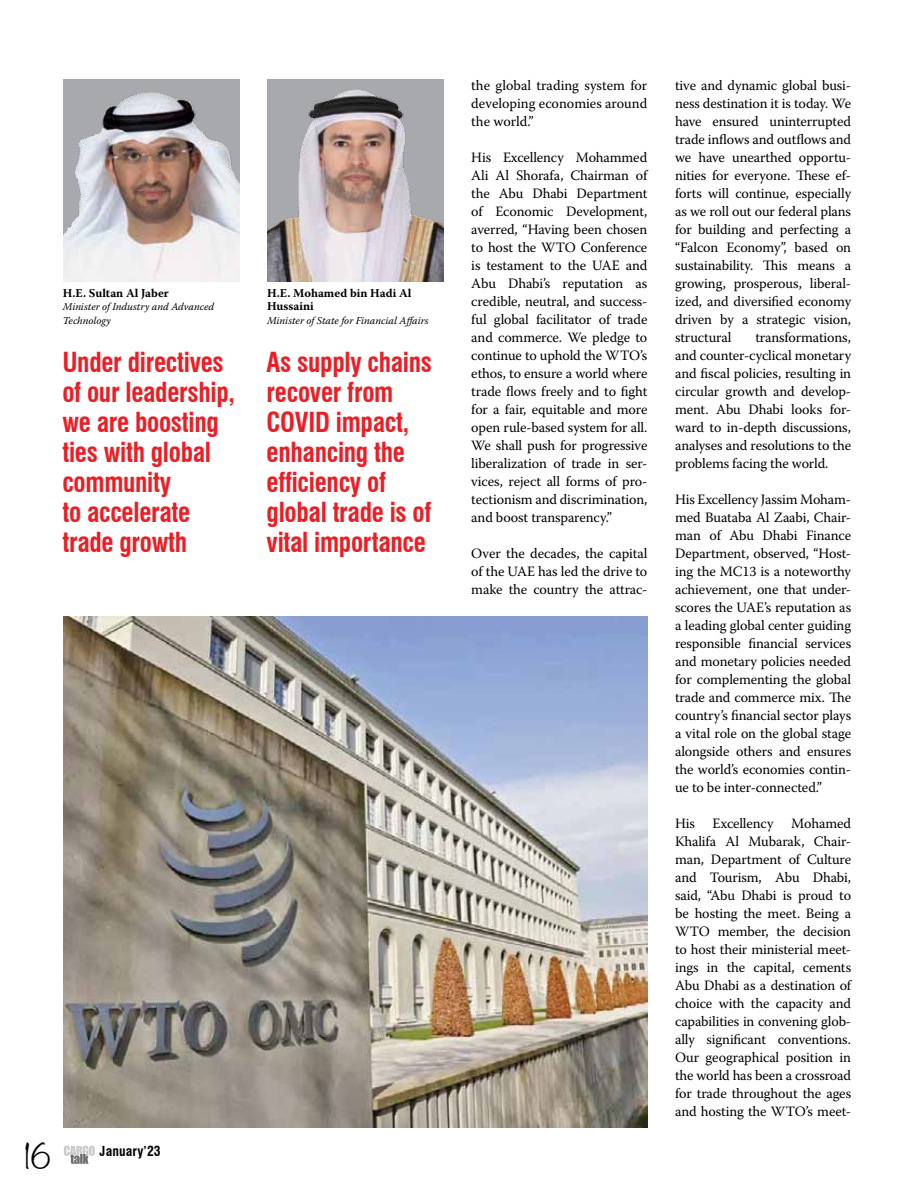
<style>
.page{position:relative;width:915px;height:1191px;background:#fff}
.page>*{position:absolute;margin:0;border:0;box-sizing:border-box;transform-origin:0 0}
.t1{font:300 30px "Noteworthy";color:#000}
.t2{font:700 condensed 27px/30px "Swiss 721 BT";letter-spacing:-.01em;color:#ed1d24;scale:.94 1}
.t3{font:14.25px/18px "Warnock Pro";letter-spacing:-.01em;color:#000;text-align:justify}
.t4{font:700 condensed 13.5px "Swiss 721 BT";letter-spacing:.01em;color:#000}
.t5{font:700 12px/13.5px "Warnock Pro";color:#000}
.t6{font:italic 10.5px/13.5px "Warnock Pro";color:#000}
</style>
<div class="page">
<svg style="left:64px;top:1145px;width:31px;height:19px"></svg>
<img style="left:63px;top:80px;width:176px;height:202px">
<img style="left:267px;top:80px;width:176px;height:202px">
<img style="left:63px;top:617px;width:584px;height:510px">
<p class="t5" style="left:63px;top:286px;width:107px">H.E. Sultan Al Jaber</p>
<p class="t6" style="left:63px;top:300px;width:153px">Minister of Industry and Advanced<br>Technology</p>
<p class="t5" style="left:267px;top:286px;width:146px">H.E. Mohamed bin Hadi Al<br>Hussaini</p>
<p class="t6" style="left:267px;top:313px;width:163px">Minister of State for Financial Affairs</p>
<h2 class="t2" style="left:62px;top:347px;width:185px">Under directives of our leadership, we are boosting ties with global community<br>to accelerate trade growth</h2>
<h2 class="t2" style="left:266px;top:347px;width:177px">As supply chains recover from<br>COVID impact, enhancing the efficiency of global trade is of vital importance</h2>
<h1 class="t1" style="left:24px;top:1130px;width:28px">16</h1>
<p class="t4" style="left:99px;top:1142px;width:63px">January’23</p>
<p class="t3" style="left:471px;top:76px;width:177px">the global trading system for developing economies around the world.”</p>
<p class="t3" style="left:471px;top:148px;width:177px">His Excellency Mohammed Ali Al Shorafa, Chairman of the Abu Dhabi Department of Economic Development, averred, “Having been chosen to host the WTO Conference is testament to the UAE and Abu Dhabi’s reputation as credible, neutral, and success&shy;ful global facilitator of trade and commerce. We pledge to continue to uphold the WTO’s ethos, to ensure a world where trade flows freely and to fight for a fair, equitable and more open rule-based system for all.<br>We shall push for progressive liberalization of trade in ser&shy;vices, reject all forms of pro&shy;tectionism and discrimination, and boost transparency.”</p>
<p class="t3" style="left:471px;top:544px;width:177px">Over the decades, the capital of the UAE has led the drive to make the country the attrac-</p>
<p class="t3" style="left:674px;top:76px;width:177px">tive and dynamic global busi&shy;ness destination it is today. We have ensured uninterrupted trade inflows and outflows and we have unearthed opportu&shy;nities for everyone. These ef&shy;forts will continue, especially as we roll out our federal plans for building and perfecting a “Falcon Economy”, based on sustainability. This means a growing, prosperous, liberal&shy;ized, and diversified economy driven by a strategic vision, structural</p>
<p class="t3" style="left:674px;top:328px;width:177px;text-indent:80px">transformations, and counter-cyclical monetary and fiscal policies, resulting in circular growth and develop&shy;ment. Abu Dhabi looks for&shy;ward to in-depth discussions, analyses and resolutions to the problems facing the world.</p>
<p class="t3" style="left:674px;top:490px;width:177px">His Excellency Jassim Moham&shy;med Buataba Al Zaabi, Chair&shy;man of Abu Dhabi Finance Department, observed, “Host&shy;ing the MC13 is a noteworthy achievement, one that under&shy;scores the UAE’s reputation as a leading global center guiding responsible financial services and monetary policies needed for complementing the global trade and commerce mix. The country’s financial sector plays a vital role on the global stage alongside others and ensures the world’s economies contin&shy;ue to be inter-connected.”</p>
<p class="t3" style="left:674px;top:814px;width:177px">His Excellency Mohamed Khalifa Al Mubarak, Chair&shy;man, Department of Culture and Tourism, Abu Dhabi, said, “Abu Dhabi is proud to be hosting the meet. Being a WTO member, the decision to host their ministerial meet&shy;ings in the capital, cements Abu Dhabi as a destination of choice with the capacity and capabilities in convening glob&shy;ally significant conventions.<br>Our geographical position in the world has been a crossroad for trade throughout the ages and hosting the WTO’s meet-</p>
</div>
